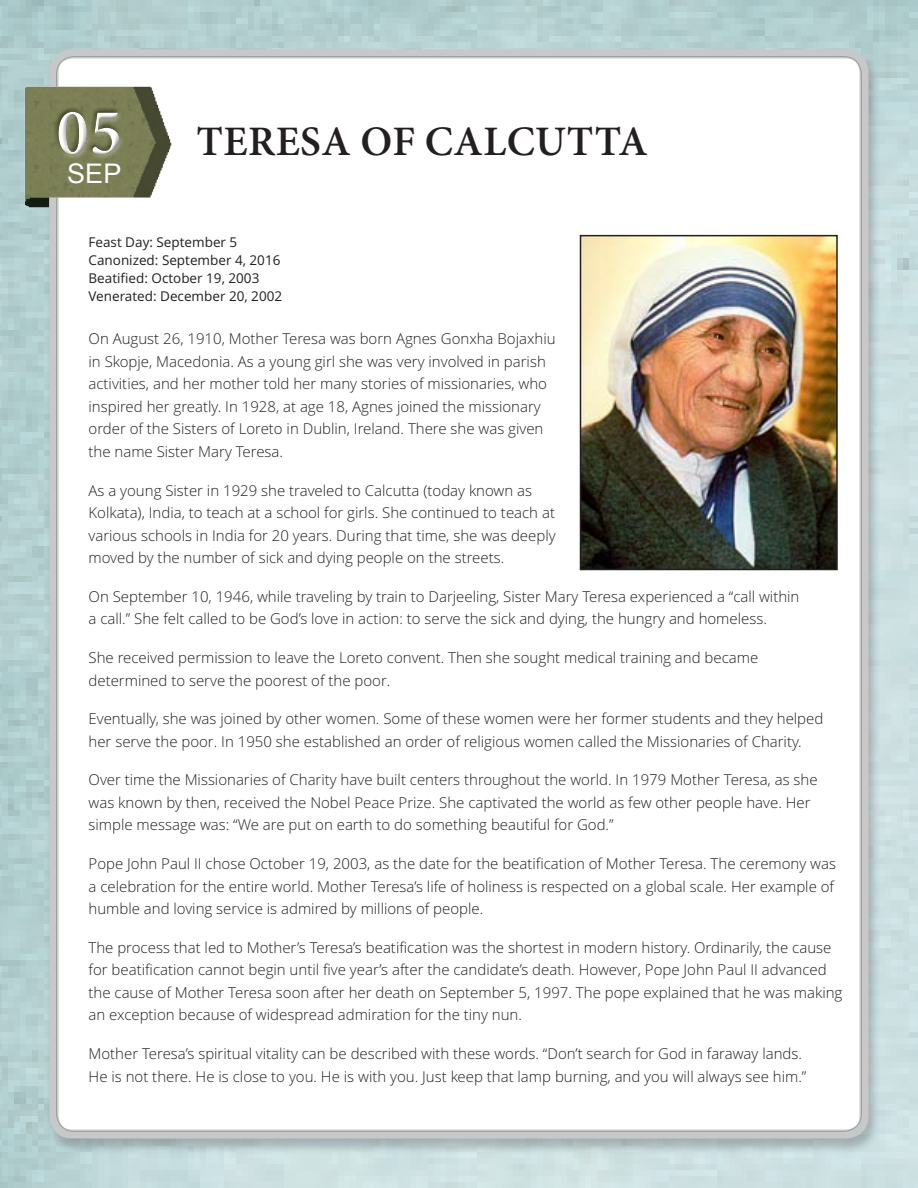
<style>
.page{position:relative;width:918px;height:1188px;background:#fff}
.page>*{position:absolute;margin:0;border:0;box-sizing:border-box;transform-origin:0 0}
.t1{font:600 66px "Minion Pro";color:#fff}
.t2{font:600 42px "Minion Pro";letter-spacing:.01em;color:#231f20}
.t3{font:27px "Arial";color:#fff}
.t4{font:300 15px/22.5px "Open Sans";color:#231f20}
.t5{font:13.5px "Open Sans";color:#231f20}
</style>
<div class="page">
<div style="left:45px;top:50px;width:836px;height:1106px;background:#231f20;opacity:.25"></div>
<div style="left:54px;top:54px;width:810px;height:1080px;background:#fff;border-radius:18px"></div>
<div style="left:50px;top:50px;width:818px;height:1088px;border:9px solid #c7c8ca;border-radius:18px"></div>
<img style="left:0;top:24px;width:228px;height:263px">
<div style="left:53px;top:107px;width:69px;height:47px;background:#fff;opacity:.45"></div>
<div style="left:58px;top:110px;width:66px;height:50px;background:#231f20;opacity:.65"></div>
<img style="left:583px;top:238px;width:252px;height:329px">
<div style="left:580px;top:235px;width:258px;height:335px;border:2px solid #231f20"></div>
<h1 class="t1" style="left:56px;top:87px;width:67px">05</h1>
<p class="t3" style="left:67px;top:156px;width:56px">SEP</p>
<p class="t2" style="left:197px;top:113px;width:453px">TERESA OF CALCUTTA</p>
<p class="t5" style="left:89px;top:233px;width:150px">Feast Day: September 5</p>
<p class="t5" style="left:89px;top:251px;width:193px">Canonized: September 4, 2016</p>
<p class="t5" style="left:89px;top:269px;width:172px">Beatified: October 19, 2003</p>
<p class="t5" style="left:89px;top:287px;width:195px">Venerated: December 20, 2002</p>
<p class="t4" style="left:89px;top:327px;width:469px">On August 26, 1910, Mother Teresa was born Agnes Gonxha Bojaxhiu in Skopje, Macedonia. As a young girl she was very involved in parish activities, and her mother told her many stories of missionaries, who inspired her greatly. In 1928, at age 18, Agnes joined the missionary order of the Sisters of Loreto in Dublin, Ireland. There she was given the name Sister Mary Teresa.</p>
<p class="t4" style="left:89px;top:479px;width:469px">As a young Sister in 1929 she traveled to Calcutta (today known as Kolkata), India, to teach at a school for girls. She continued to teach at various schools in India for 20 years. During that time, she was deeply moved by the number of sick and dying people on the streets.</p>
<p class="t4" style="left:89px;top:585px;width:712px">On September 10, 1946, while traveling by train to Darjeeling, Sister Mary Teresa experienced a “call within a call.” She felt called to be God’s love in action: to serve the sick and dying, the hungry and homeless.</p>
<p class="t4" style="left:89px;top:646px;width:671px">She received permission to leave the Loreto convent. Then she sought medical training and became determined to serve the poorest of the poor.</p>
<p class="t4" style="left:89px;top:707px;width:736px">Eventually, she was joined by other women. Some of these women were her former students and they helped her serve the poor. In 1950 she established an order of religious women called the Missionaries of Charity.</p>
<p class="t4" style="left:89px;top:768px;width:731px">Over time the Missionaries of Charity have built centers throughout the world. In 1979 Mother Teresa, as she was known by then, received the Nobel Peace Prize. She captivated the world as few other people have. Her simple message was: “We are put on earth to do something beautiful for God.”</p>
<p class="t4" style="left:89px;top:852px;width:749px">Pope John Paul II chose October 19, 2003, as the date for the beatification of Mother Teresa. The ceremony was a celebration for the entire world. Mother Teresa’s life of holiness is respected on a global scale. Her example of humble and loving service is admired by millions of people.</p>
<p class="t4" style="left:89px;top:936px;width:755px">The process that led to Mother’s Teresa’s beatification was the shortest in modern history. Ordinarily, the cause for beatification cannot begin until five year’s after the candidate’s death. However, Pope John Paul II advanced the cause of Mother Teresa soon after her death on September 5, 1997. The pope explained that he was making an exception because of widespread admiration for the tiny nun.</p>
<p class="t4" style="left:89px;top:1042px;width:719px">Mother Teresa’s spiritual vitality can be described with these words. “Don’t search for God in faraway lands.<br>He is not there. He is close to you. He is with you. Just keep that lamp burning, and you will always see him.”</p>
</div>
